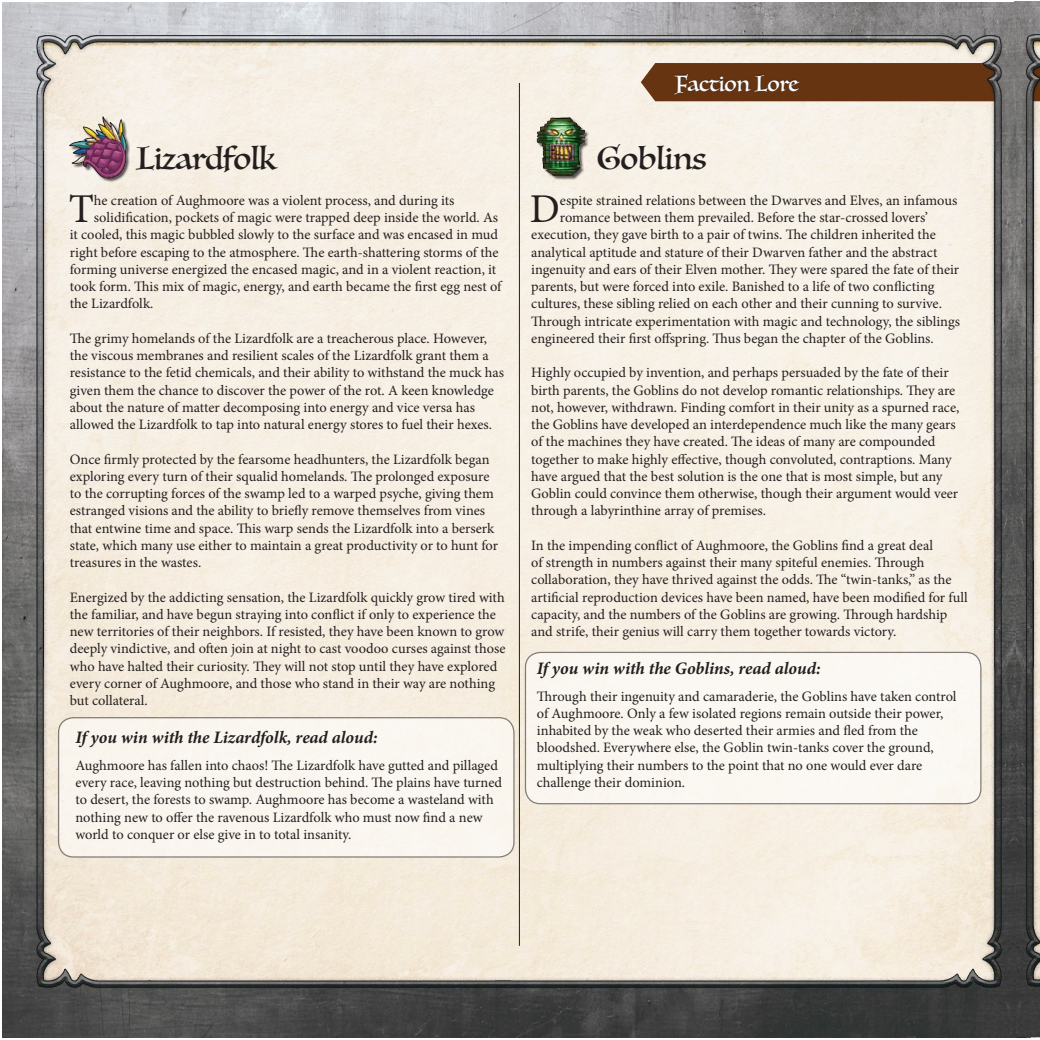
<style>
.page{position:relative;width:1040px;height:1040px;background:#fff}
.page>*{position:absolute;margin:0;border:0;box-sizing:border-box;transform-origin:0 0}
.t1{font:40.88px "Minion Pro";color:#241f1f}
.t2{font:30.75px "Luminari";color:#241f1f}
.t3{font:21.25px "Luminari";color:#fff}
.t4{font:italic 700 17.5px "Minion Pro";letter-spacing:-.005em;color:#241f1f}
.t5{font:14.38px/17.2px "Minion Pro";color:#241f1f}
</style>
<div class="page">
<img style="left:2px;top:1px;width:1038px;height:1036px">
<div style="left:59px;top:717px;width:455px;height:140px;background:#faf6ef;border-radius:15px"></div>
<div style="left:58px;top:717px;width:456px;height:140px;border:1px solid #241f1f;border-radius:15px"></div>
<div style="left:525px;top:652px;width:456px;height:151px;background:#fbf7f2;border-radius:15px"></div>
<div style="left:525px;top:652px;width:456px;height:152px;border:1px solid #241f1f;border-radius:15px"></div>
<div style="left:70px;top:117px;width:60px;height:65px;background:#241f1f;opacity:.75"></div>
<img style="left:70px;top:115px;width:58px;height:65px">
<img style="left:531px;top:115px;width:58px;height:65px">
<hr style="left:519px;top:83px;width:1px;height:862px;background:#241f1f">
<h3 class="t3" style="left:674px;top:65px;width:125px">Faction Lore</h3>
<h2 class="t2" style="left:136px;top:132px;width:141px">Lizardfolk</h2>
<h2 class="t2" style="left:597px;top:132px;width:111px">Goblins</h2>
<h1 class="t1" style="left:69px;top:182px;width:27px">T</h1>
<p class="t5" style="left:94px;top:192px;width:362px">he creation of Aughmoore was a violent process, and during its</p>
<p class="t5" style="left:94px;top:209px;width:405px">solidification, pockets of magic were trapped deep inside the world. As</p>
<p class="t5" style="left:70px;top:226px;width:430px">it cooled, this magic bubbled slowly to the surface and was encased in mud</p>
<p class="t5" style="left:70px;top:243px;width:430px">right before escaping to the atmosphere. The earth-shattering storms of the</p>
<p class="t5" style="left:70px;top:261px;width:428px">forming universe energized the encased magic, and in a violent reaction, it</p>
<p class="t5" style="left:70px;top:278px;width:433px">took form. This mix of magic, energy, and earth became the first egg nest of</p>
<p class="t5" style="left:70px;top:295px;width:85px">the Lizardfolk.</p>
<p class="t5" style="left:70px;top:330px;width:435px">The grimy homelands of the Lizardfolk are a treacherous place. However, the viscous membranes and resilient scales of the Lizardfolk grant them a resistance to the fetid chemicals, and their ability to withstand the muck has given them the chance to discover the power of the rot. A keen knowledge about the nature of matter decomposing into energy and vice versa has allowed the Lizardfolk to tap into natural energy stores to fuel their hexes.</p>
<p class="t5" style="left:70px;top:450px;width:430px">Once firmly protected by the fearsome headhunters, the Lizardfolk began exploring every turn of their squalid homelands. The prolonged exposure to the corrupting forces of the swamp led to a warped psyche, giving them estranged visions and the ability to briefly remove themselves from vines that entwine time and space. This warp sends the Lizardfolk into a berserk state, which many use either to maintain a great productivity or to hunt for treasures in the wastes.</p>
<p class="t5" style="left:70px;top:588px;width:437px">Energized by the addicting sensation, the Lizardfolk quickly grow tired with the familiar, and have begun straying into conflict if only to experience the new territories of their neighbors. If resisted, they have been known to grow deeply vindictive, and often join at night to cast voodoo curses against those who have halted their curiosity. They will not stop until they have explored every corner of Aughmoore, and those who stand in their way are nothing but collateral.</p>
<p class="t4" style="left:75px;top:725px;width:304px">If you win with the Lizardfolk, read aloud:</p>
<p class="t5" style="left:75px;top:756px;width:428px">Aughmoore has fallen into chaos! The Lizardfolk have gutted and pillaged every race, leaving nothing but destruction behind. The plains have turned to desert, the forests to swamp. Aughmoore has become a wasteland with nothing new to offer the ravenous Lizardfolk who must now find a new world to conquer or else give in to total insanity.</p>
<h1 class="t1" style="left:530px;top:182px;width:32px">D</h1>
<p class="t5" style="left:560px;top:192px;width:399px">espite strained relations between the Dwarves and Elves, an infamous</p>
<p class="t5" style="left:560px;top:209px;width:369px">romance between them prevailed. Before the star-crossed lovers’</p>
<p class="t5" style="left:531px;top:226px;width:406px">execution, they gave birth to a pair of twins. The children inherited the</p>
<p class="t5" style="left:531px;top:243px;width:408px">analytical aptitude and stature of their Dwarven father and the abstract</p>
<p class="t5" style="left:531px;top:261px;width:429px">ingenuity and ears of their Elven mother. They were spared the fate of their</p>
<p class="t5" style="left:531px;top:278px;width:405px">parents, but were forced into exile. Banished to a life of two conflicting</p>
<p class="t5" style="left:531px;top:295px;width:412px">cultures, these sibling relied on each other and their cunning to survive.</p>
<p class="t5" style="left:531px;top:312px;width:430px">Through intricate experimentation with magic and technology, the siblings</p>
<p class="t5" style="left:531px;top:330px;width:404px">engineered their first offspring. Thus began the chapter of the Goblins.</p>
<p class="t5" style="left:531px;top:364px;width:429px">Highly occupied by invention, and perhaps persuaded by the fate of their birth parents, the Goblins do not develop romantic relationships. They are not, however, withdrawn. Finding comfort in their unity as a spurned race, the Goblins have developed an interdependence much like the many gears of the machines they have created. The ideas of many are compounded together to make highly effective, though convoluted, contraptions. Many have argued that the best solution is the one that is most simple, but any Goblin could convince them otherwise, though their argument would veer through a labyrinthine array of premises.</p>
<p class="t5" style="left:531px;top:537px;width:438px">In the impending conflict of Aughmoore, the Goblins find a great deal<br>of strength in numbers against their many spiteful enemies. Through collaboration, they have thrived against the odds. The “twin-tanks,” as the artificial reproduction devices have been named, have been modified for full capacity, and the numbers of the Goblins are growing. Through hardship and strife, their genius will carry them together towards victory.</p>
<p class="t4" style="left:537px;top:656px;width:285px">If you win with the Goblins, read aloud:</p>
<p class="t5" style="left:537px;top:687px;width:421px">Through their ingenuity and camaraderie, the Goblins have taken control of Aughmoore. Only a few isolated regions remain outside their power, inhabited by the weak who deserted their armies and fled from the bloodshed. Everywhere else, the Goblin twin-tanks cover the ground, multiplying their numbers to the point that no one would ever dare challenge their dominion.</p>
</div>
